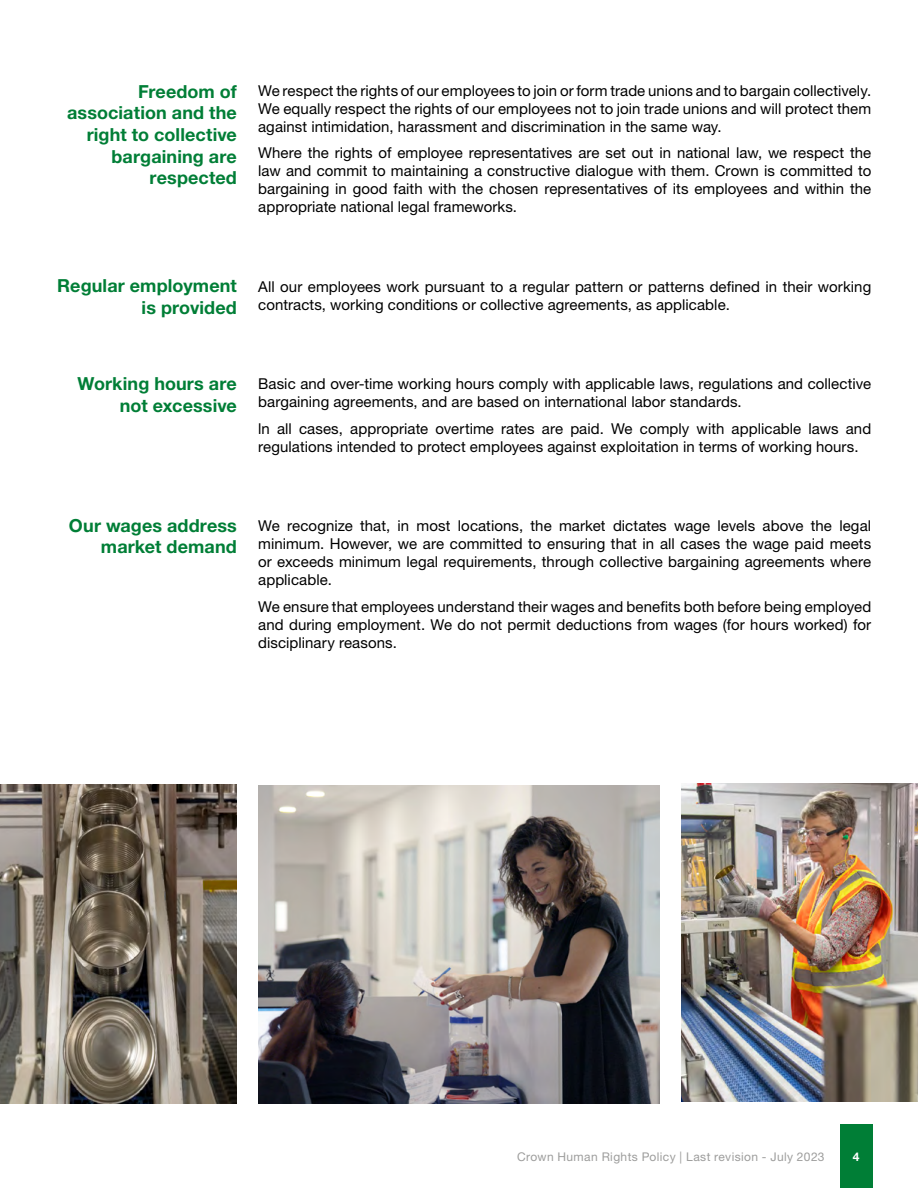
<style>
.page{position:relative;width:918px;height:1188px;background:#fff}
.page>*{position:absolute;margin:0;border:0;box-sizing:border-box;transform-origin:0 0}
.t1{font:700 18px/21.6px "Helvetica Neue LT Std";letter-spacing:.005em;color:#007e36;text-align:right}
.t2{font:15px/18px "Helvetica Neue LT Std";letter-spacing:.005em;color:#000;text-align:justify}
.t3{font:12px "Helvetica Neue LT Std";letter-spacing:.035em;color:#9d9d9c}
.t4{font:700 12px "Helvetica Neue LT Std";color:#fff}
</style>
<div class="page">
<div style="left:840px;top:1124px;width:33px;height:64px;background:#007e36"></div>
<img style="left:681px;top:783px;width:237px;height:319px">
<img style="left:258px;top:785px;width:402px;height:318px">
<img style="left:0;top:785px;width:237px;height:318px">
<p class="t1" style="left:67px;top:80px;width:171px">Freedom of association and the right to collective bargaining are respected</p>
<p class="t2" style="left:258px;top:81px;width:615px">We respect the rights of our employees to join or form trade unions and to bargain collectively.<br>We equally respect the rights of our employees not to join trade unions and will protect them against intimidation, harassment and discrimination in the same way.</p>
<p class="t2" style="left:258px;top:144px;width:615px">Where the rights of employee representatives are set out in national law, we respect the law and commit to maintaining a constructive dialogue with them. Crown is committed to bargaining in good faith with the chosen representatives of its employees and within the appropriate national legal frameworks.</p>
<p class="t1" style="left:57px;top:274px;width:181px">Regular employment is provided</p>
<p class="t2" style="left:258px;top:277px;width:615px">All our employees work pursuant to a regular pattern or patterns defined in their working contracts, working conditions or collective agreements, as applicable.</p>
<p class="t1" style="left:78px;top:373px;width:161px">Working hours are not excessive</p>
<p class="t2" style="left:258px;top:375px;width:615px">Basic and over-time working hours comply with applicable laws, regulations and collective bargaining agreements, and are based on international labor standards.</p>
<p class="t2" style="left:258px;top:419px;width:615px">ln all cases, appropriate overtime rates are paid. We comply with applicable laws and regulations intended to protect employees against exploitation in terms of working hours.</p>
<p class="t1" style="left:69px;top:514px;width:169px">Our wages address market demand</p>
<p class="t2" style="left:258px;top:517px;width:615px">We recognize that, in most locations, the market dictates wage levels above the legal minimum. However, we are committed to ensuring that in all cases the wage paid meets or exceeds minimum legal requirements, through collective bargaining agreements where applicable.</p>
<p class="t2" style="left:258px;top:597px;width:615px">We ensure that employees understand their wages and benefits both before being employed and during employment. We do not permit deductions from wages (for hours worked) for disciplinary reasons.</p>
<p class="t3" style="left:517px;top:1150px;width:309px">Crown Human Rights Policy | Last revision - July 2023</p>
<p class="t4" style="left:853px;top:1150px;width:8px">4</p>
</div>
